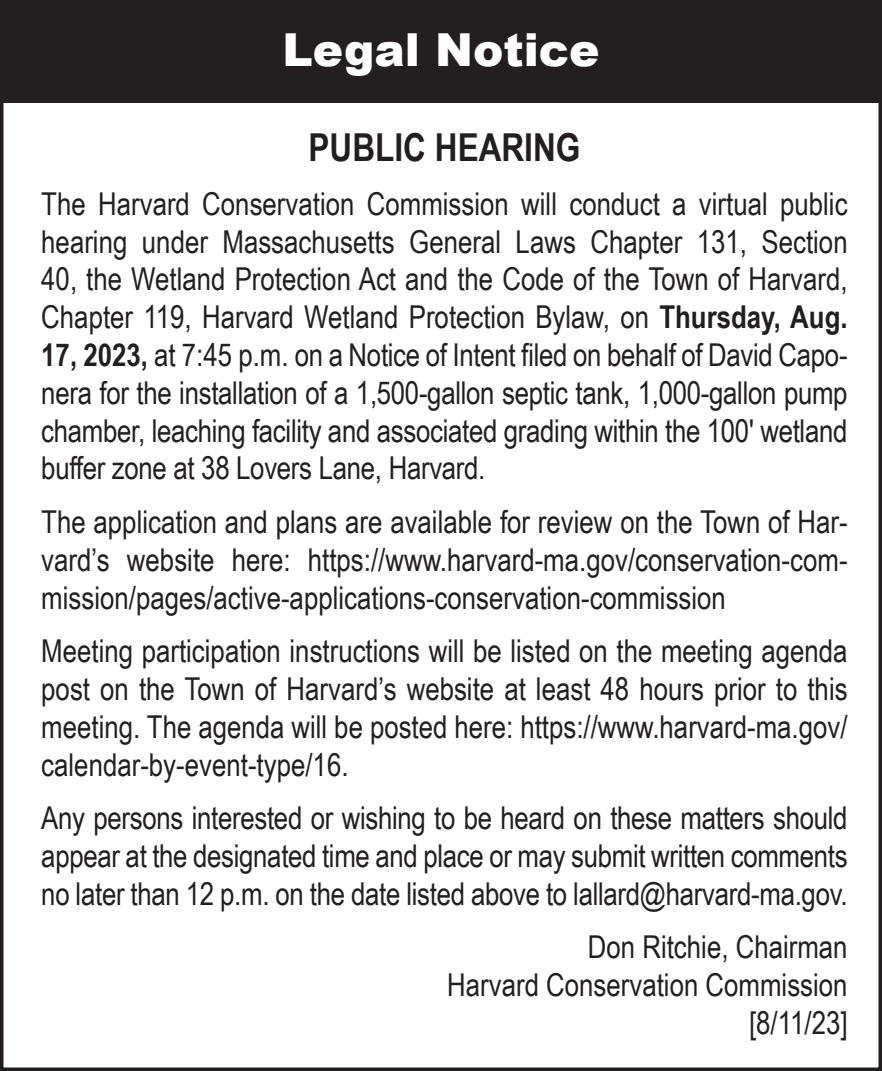
<style>
.page{position:relative;width:882px;height:1071px;background:#fff}
.page>*{position:absolute;margin:0;border:0;box-sizing:border-box;transform-origin:0 0}
.t1{font:900 45.5px "Arial";color:#fff}
.t2{font:700 38.5px "Arial Narrow";color:#231f20}
.t3{font:31.5px/37.8px "Arial Narrow";color:#231f20;text-align:justify}
.s1{font-weight:700}
</style>
<div class="page">
<div style="left:0;top:0;width:882px;height:102px;background:#231f20"></div>
<div style="left:0;top:0;width:882px;height:1071px;border:4px solid #231f20"></div>
<p class="t1" style="left:282px;top:16px;width:319px">Legal Notice</p>
<p class="t2" style="left:309px;top:119px;width:273px">PUBLIC HEARING</p>
<p class="t3" style="left:41px;top:184px;width:808px">The Harvard Conservation Commission will conduct a virtual public hearing under Massachusetts General Laws Chapter 131, Section 40, the Wetland Protection Act and the Code of the Town of Harvard, Chapter 119, Harvard Wetland Protection Bylaw, on <span class="s1">Thursday, Aug.<br>17, 2023,</span> at 7:45 p.m. on a Notice of Intent filed on behalf of David Capo&shy;nera for the installation of a 1,500-gallon septic tank, 1,000-gallon pump chamber, leaching facility and associated grading within the 100' wetland buffer zone at 38 Lovers Lane, Harvard.</p>
<p class="t3" style="left:41px;top:502px;width:808px">The application and plans are available for review on the Town of Har&shy;vard’s website here: https://www.harvard-ma.gov/conservation-com&shy;mission/pages/active-applications-conservation-commission</p>
<p class="t3" style="left:41px;top:631px;width:808px">Meeting participation instructions will be listed on the meeting agenda post on the Town of Harvard’s website at least 48 hours prior to this meeting. The agenda will be posted here: https://www.harvard-ma.gov/ calendar-by-event-type/16.</p>
<p class="t3" style="left:41px;top:798px;width:808px">Any persons interested or wishing to be heard on these matters should appear at the designated time and place or may submit written comments no later than 12 p.m. on the date listed above to lallard@harvard-ma.gov.</p>
<p class="t3" style="left:588px;top:927px;width:261px">Don Ritchie, Chairman</p>
<p class="t3" style="left:447px;top:965px;width:402px">Harvard Conservation Commission</p>
<p class="t3" style="left:749px;top:1003px;width:100px">[8/11/23]</p>
</div>
